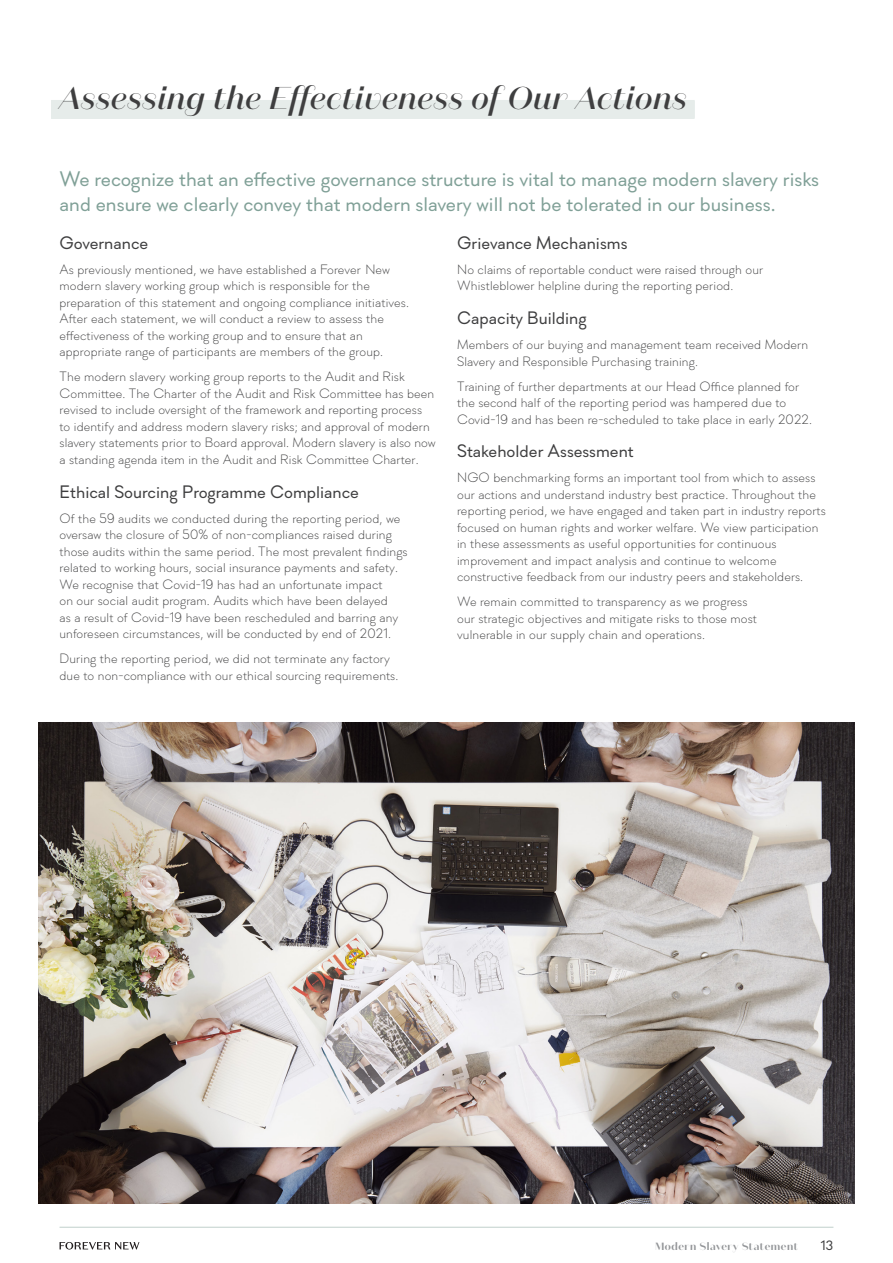
<style>
.page{position:relative;width:893px;height:1263px;background:#fff}
.page>*{position:absolute;margin:0;border:0;box-sizing:border-box;transform-origin:0 0}
.t1{font:italic 500 31.5px "Domaine Sans Display";letter-spacing:.02em;color:#3e3e3f}
.Intro_Text{font:21px/25.2px "Soin Sans Pro";color:#80a097}
.t2{font:18px "Soin Sans Pro";color:#3e3e3f}
.Body_Text{font:300 13.5px/16.5px "Soin Sans Pro";letter-spacing:.01em;color:#3e3e3f}
.t3{font:13.5px "Soin Sans Pro";color:#3e3e3f}
.t4{font:600 10.5px "Domaine Sans Display";letter-spacing:.05em;color:#939598}
</style>
<div class="page">
<div style="left:51px;top:100px;width:644px;height:18px;background:#e6ecea"></div>
<div style="left:51px;top:101px;width:644px;height:18px;background:#e6ecea"></div>
<img style="left:38px;top:723px;width:817px;height:480px">
<hr style="left:60px;top:1227px;width:773px;height:1px;background:#c0d0cb">
<svg style="left:60px;top:1242px;width:79px;height:7px"></svg>
<h1 class="t1" style="left:60px;top:79px;width:629px">Assessing the Effectiveness of Our Actions</h1>
<p class="Intro_Text" style="left:60px;top:167px;width:761px">We recognize that an effective governance structure is vital to manage modern slavery risks and ensure we clearly convey that modern slavery will not be tolerated in our business.</p>
<h2 class="t2" style="left:60px;top:232px;width:90px">Governance</h2>
<p class="Body_Text" style="left:60px;top:262px;width:351px">As previously mentioned, we have established a Forever New modern slavery working group which is responsible for the preparation of this statement and ongoing compliance initiatives.<br>After each statement, we will conduct a review to assess the effectiveness of the working group and to ensure that an appropriate range of participants are members of the group.</p>
<p class="Body_Text" style="left:60px;top:369px;width:378px">The modern slavery working group reports to the Audit and Risk Committee. The Charter of the Audit and Risk Committee has been revised to include oversight of the framework and reporting process to identify and address modern slavery risks; and approval of modern slavery statements prior to Board approval. Modern slavery is also now a standing agenda item in the Audit and Risk Committee Charter.</p>
<h2 class="t2" style="left:60px;top:481px;width:301px">Ethical Sourcing Programme Compliance</h2>
<p class="Body_Text" style="left:60px;top:510px;width:350px">Of the 59 audits we conducted during the reporting period, we oversaw the closure of 50% of non-compliances raised during those audits within the same period. The most prevalent findings related to working hours, social insurance payments and safety.<br>We recognise that Covid-19 has had an unfortunate impact<br>on our social audit program. Audits which have been delayed<br>as a result of Covid-19 have been rescheduled and barring any unforeseen circumstances, will be conducted by end of 2021.</p>
<p class="Body_Text" style="left:60px;top:651px;width:340px">During the reporting period, we did not terminate any factory due to non-compliance with our ethical sourcing requirements.</p>
<h2 class="t2" style="left:457px;top:232px;width:172px">Grievance Mechanisms</h2>
<p class="Body_Text" style="left:457px;top:262px;width:308px">No claims of reportable conduct were raised through our<br>Whistleblower helpline during the reporting period.</p>
<h2 class="t2" style="left:457px;top:307px;width:131px">Capacity Building</h2>
<p class="Body_Text" style="left:457px;top:337px;width:352px">Members of our buying and management team received Modern<br>Slavery and Responsible Purchasing training.</p>
<p class="Body_Text" style="left:457px;top:378px;width:356px">Training of further departments at our Head Office planned for the second half of the reporting period was hampered due to<br>Covid-19 and has been re-scheduled to take place in early 2022.</p>
<h2 class="t2" style="left:457px;top:441px;width:178px">Stakeholder Assessment</h2>
<p class="Body_Text" style="left:457px;top:470px;width:370px">NGO benchmarking forms an important tool from which to assess our actions and understand industry best practice. Throughout the reporting period, we have engaged and taken part in industry reports focused on human rights and worker welfare. We view participation in these assessments as useful opportunities for continuous improvement and impact analysis and continue to welcome constructive feedback from our industry peers and stakeholders.</p>
<p class="Body_Text" style="left:457px;top:594px;width:301px">We remain committed to transparency as we progress our strategic objectives and mitigate risks to those most vulnerable in our supply chain and operations.</p>
<p class="t4" style="left:655px;top:1239px;width:145px">Modern Slavery Statement</p>
<p class="t3" style="left:821px;top:1237px;width:14px">13</p>
</div>
